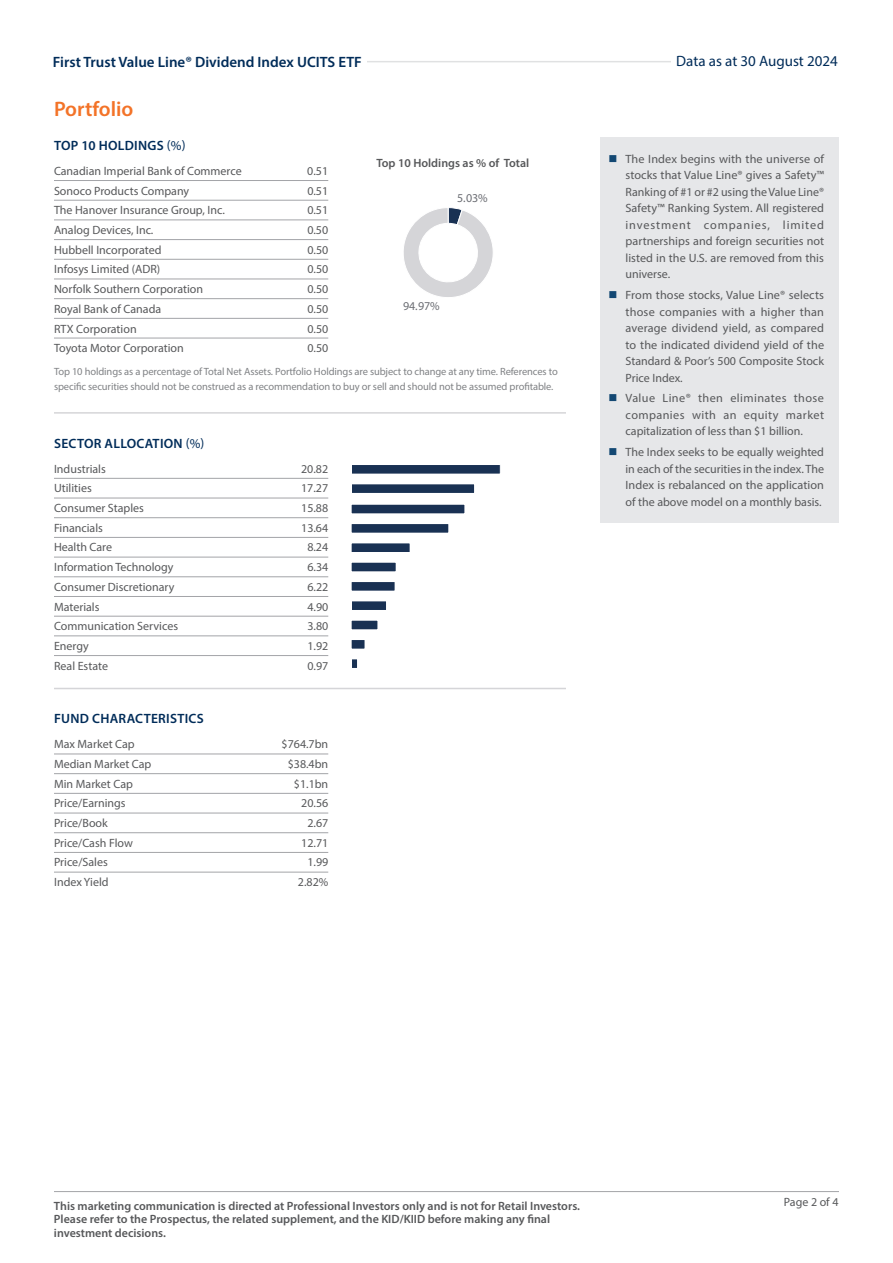
<style>
.page{position:relative;width:893px;height:1263px;background:#fff}
.page>*{position:absolute;margin:0;border:0;box-sizing:border-box;transform-origin:0 0}
.t1{font:600 21px "Myriad Pro";color:#f37328}
.t2{font:600 15px "Myriad Pro";color:#002c59}
.t3{font:15px "Myriad Pro";color:#002c59}
.t4{font:600 13.5px "Myriad Pro";letter-spacing:.02em;color:#002c59}
.t5{font:12px/16.5px "Myriad Pro";color:#57585a;text-align:justify}
.t6{font:600 12px/13.5px "Myriad Pro";color:#57585a}
.t7{font:12px "Myriad Pro";color:#6c6e74}
.t8{font:10.5px/15px "Myriad Pro";letter-spacing:-.01em;color:#808285}
.s1{color:#fff}
.s2{font-weight:600;color:#fff}
.s3{font-weight:400}
.s4{color:#134873}
</style>
<div class="page">
<hr style="left:54px;top:61px;width:782px;height:1px;background:#64686f">
<div style="left:53px;top:56px;width:314px;height:11px;background:#fff"></div>
<div style="left:672px;top:55px;width:166px;height:11px;background:#fff"></div>
<hr style="left:54px;top:1191px;width:785px;height:1px;background:#a3a4a8">
<hr style="left:54px;top:180px;width:274px;height:1px;background:#a3a4a8">
<hr style="left:54px;top:200px;width:274px;height:1px;background:#a3a4a8">
<hr style="left:54px;top:220px;width:274px;height:1px;background:#a3a4a8">
<hr style="left:54px;top:239px;width:274px;height:1px;background:#a3a4a8">
<hr style="left:54px;top:259px;width:274px;height:1px;background:#a3a4a8">
<hr style="left:54px;top:279px;width:274px;height:1px;background:#a3a4a8">
<hr style="left:54px;top:298px;width:274px;height:1px;background:#a3a4a8">
<hr style="left:54px;top:318px;width:274px;height:1px;background:#a3a4a8">
<hr style="left:54px;top:338px;width:274px;height:1px;background:#a3a4a8">
<hr style="left:54px;top:412px;width:512px;height:2px;background:#d5d5d8">
<hr style="left:54px;top:478px;width:274px;height:1px;background:#a3a4a8">
<hr style="left:54px;top:498px;width:274px;height:1px;background:#a3a4a8">
<hr style="left:54px;top:517px;width:274px;height:1px;background:#a3a4a8">
<hr style="left:54px;top:537px;width:274px;height:1px;background:#a3a4a8">
<hr style="left:54px;top:557px;width:274px;height:1px;background:#a3a4a8">
<hr style="left:54px;top:576px;width:274px;height:1px;background:#a3a4a8">
<hr style="left:54px;top:596px;width:274px;height:1px;background:#a3a4a8">
<hr style="left:54px;top:616px;width:274px;height:1px;background:#a3a4a8">
<hr style="left:54px;top:636px;width:274px;height:1px;background:#a3a4a8">
<hr style="left:54px;top:655px;width:274px;height:1px;background:#a3a4a8">
<hr style="left:54px;top:688px;width:512px;height:1px;background:#d5d5d8">
<hr style="left:54px;top:754px;width:274px;height:1px;background:#a3a4a8">
<hr style="left:54px;top:773px;width:274px;height:1px;background:#a3a4a8">
<hr style="left:54px;top:793px;width:274px;height:1px;background:#a3a4a8">
<hr style="left:54px;top:813px;width:274px;height:1px;background:#a3a4a8">
<hr style="left:54px;top:832px;width:274px;height:1px;background:#a3a4a8">
<hr style="left:54px;top:852px;width:274px;height:1px;background:#a3a4a8">
<hr style="left:54px;top:872px;width:274px;height:1px;background:#a3a4a8">
<svg style="left:403px;top:207px;width:90px;height:90px"></svg>
<svg style="left:352px;top:465px;width:149px;height:9px"></svg>
<svg style="left:352px;top:484px;width:123px;height:9px"></svg>
<svg style="left:352px;top:504px;width:113px;height:10px"></svg>
<svg style="left:352px;top:524px;width:97px;height:9px"></svg>
<svg style="left:352px;top:543px;width:58px;height:9px"></svg>
<svg style="left:352px;top:562px;width:44px;height:10px"></svg>
<svg style="left:352px;top:582px;width:43px;height:9px"></svg>
<svg style="left:352px;top:601px;width:34px;height:9px"></svg>
<svg style="left:352px;top:620px;width:26px;height:10px"></svg>
<svg style="left:352px;top:640px;width:13px;height:9px"></svg>
<svg style="left:352px;top:659px;width:5px;height:9px"></svg>
<div style="left:600px;top:137px;width:239px;height:386px;background:#e6e7e9"></div>
<p class="t2" style="left:53px;top:52px;width:315px">First Trust Value Line® Dividend Index UCITS ETF<span class="s1">-</span></p>
<p class="t3" style="left:672px;top:52px;width:168px"><span class="s2">-</span>Data as at 30 August 2024</p>
<h1 class="t1" style="left:54px;top:96px;width:81px">Portfolio</h1>
<p class="t4" style="left:54px;top:137px;width:133px">TOP 10 HOLDINGS <span class="s3">(%)</span></p>
<p class="t5" style="left:54px;top:163px;width:189px">Canadian Imperial Bank of Commerce</p>
<p class="t5" style="left:307px;top:163px;width:22px">0.51</p>
<p class="t5" style="left:54px;top:182px;width:137px">Sonoco Products Company</p>
<p class="t5" style="left:307px;top:182px;width:22px">0.51</p>
<p class="t5" style="left:54px;top:202px;width:172px">The Hanover Insurance Group, Inc.</p>
<p class="t5" style="left:307px;top:202px;width:22px">0.51</p>
<p class="t5" style="left:54px;top:222px;width:101px">Analog Devices, Inc.</p>
<p class="t5" style="left:307px;top:222px;width:22px">0.50</p>
<p class="t5" style="left:54px;top:241px;width:109px">Hubbell Incorporated</p>
<p class="t5" style="left:307px;top:241px;width:22px">0.50</p>
<p class="t5" style="left:54px;top:261px;width:108px">Infosys Limited (ADR)</p>
<p class="t5" style="left:307px;top:261px;width:22px">0.50</p>
<p class="t5" style="left:54px;top:281px;width:151px">Norfolk Southern Corporation</p>
<p class="t5" style="left:307px;top:281px;width:22px">0.50</p>
<p class="t5" style="left:54px;top:300px;width:109px">Royal Bank of Canada</p>
<p class="t5" style="left:307px;top:300px;width:22px">0.50</p>
<p class="t5" style="left:54px;top:320px;width:84px">RTX Corporation</p>
<p class="t5" style="left:307px;top:320px;width:22px">0.50</p>
<p class="t5" style="left:54px;top:340px;width:131px">Toyota Motor Corporation</p>
<p class="t5" style="left:307px;top:340px;width:22px">0.50</p>
<p class="t8" style="left:54px;top:363px;width:505px">Top 10 holdings as a percentage of Total Net Assets. Portfolio Holdings are subject to change at any time. References to specific securities should not be construed as a recommendation to buy or sell and should not be assumed profitable.</p>
<p class="t5" style="left:625px;top:150px;width:200px;text-indent:-17px"><span class="s4">■</span> The Index begins with the universe of stocks that Value Line® gives a Safety™ Ranking of #1 or #2 using the Value Line® Safety™ Ranking System. All registered investment companies, limited partnerships and foreign securities not listed in the U.S. are removed from this universe.</p>
<p class="t5" style="left:625px;top:287px;width:200px;text-indent:-17px"><span class="s4">■</span> From those stocks, Value Line® selects those companies with a higher than average dividend yield, as compared to the indicated dividend yield of the Standard &amp; Poor’s 500 Composite Stock Price Index.</p>
<p class="t5" style="left:625px;top:390px;width:200px;text-indent:-17px"><span class="s4">■</span> Value Line® then eliminates those companies with an equity market capitalization of less than $1 billion.</p>
<p class="t5" style="left:625px;top:444px;width:200px;text-indent:-17px"><span class="s4">■</span> The Index seeks to be equally weighted in each of the securities in the index. The Index is rebalanced on the application of the above model on a monthly basis.</p>
<p class="t6" style="left:376px;top:155px;width:154px">Top 10 Holdings as % of Total</p>
<p class="t7" style="left:457px;top:190px;width:32px">5.03%</p>
<p class="t7" style="left:403px;top:298px;width:38px">94.97%</p>
<p class="t4" style="left:54px;top:434px;width:152px">SECTOR ALLOCATION <span class="s3">(%)</span></p>
<p class="t5" style="left:54px;top:460px;width:53px">Industrials</p>
<p class="t5" style="left:301px;top:460px;width:29px">20.82</p>
<p class="t5" style="left:54px;top:480px;width:39px">Utilities</p>
<p class="t5" style="left:301px;top:480px;width:29px">17.27</p>
<p class="t5" style="left:54px;top:500px;width:91px">Consumer Staples</p>
<p class="t5" style="left:301px;top:500px;width:29px">15.88</p>
<p class="t5" style="left:54px;top:519px;width:50px">Financials</p>
<p class="t5" style="left:301px;top:519px;width:29px">13.64</p>
<p class="t5" style="left:54px;top:539px;width:60px">Health Care</p>
<p class="t5" style="left:307px;top:539px;width:22px">8.24</p>
<p class="t5" style="left:54px;top:559px;width:121px">Information Technology</p>
<p class="t5" style="left:307px;top:559px;width:22px">6.34</p>
<p class="t5" style="left:54px;top:578px;width:122px">Consumer Discretionary</p>
<p class="t5" style="left:307px;top:578px;width:22px">6.22</p>
<p class="t5" style="left:54px;top:598px;width:47px">Materials</p>
<p class="t5" style="left:307px;top:598px;width:22px">4.90</p>
<p class="t5" style="left:54px;top:618px;width:126px">Communication Services</p>
<p class="t5" style="left:307px;top:618px;width:22px">3.80</p>
<p class="t5" style="left:54px;top:637px;width:36px">Energy</p>
<p class="t5" style="left:307px;top:637px;width:22px">1.92</p>
<p class="t5" style="left:54px;top:657px;width:55px">Real Estate</p>
<p class="t5" style="left:307px;top:657px;width:22px">0.97</p>
<p class="t4" style="left:54px;top:710px;width:151px">FUND CHARACTERISTICS</p>
<p class="t5" style="left:54px;top:736px;width:82px">Max Market Cap</p>
<p class="t5" style="left:282px;top:736px;width:48px">$764.7bn</p>
<p class="t5" style="left:54px;top:755px;width:99px">Median Market Cap</p>
<p class="t5" style="left:288px;top:755px;width:42px">$38.4bn</p>
<p class="t5" style="left:54px;top:775px;width:80px">Min Market Cap</p>
<p class="t5" style="left:294px;top:775px;width:36px">$1.1bn</p>
<p class="t5" style="left:54px;top:795px;width:73px">Price/Earnings</p>
<p class="t5" style="left:301px;top:795px;width:29px">20.56</p>
<p class="t5" style="left:54px;top:814px;width:55px">Price/Book</p>
<p class="t5" style="left:307px;top:814px;width:22px">2.67</p>
<p class="t5" style="left:54px;top:834px;width:80px">Price/Cash Flow</p>
<p class="t5" style="left:301px;top:834px;width:29px">12.71</p>
<p class="t5" style="left:54px;top:854px;width:55px">Price/Sales</p>
<p class="t5" style="left:307px;top:854px;width:22px">1.99</p>
<p class="t5" style="left:54px;top:874px;width:56px">Index Yield</p>
<p class="t5" style="left:298px;top:874px;width:32px">2.82%</p>
<p class="t6" style="left:54px;top:1199px;width:528px">This marketing communication is directed at Professional Investors only and is not for Retail Investors.<br>Please refer to the Prospectus, the related supplement, and the KID/KIID before making any final investment decisions.</p>
<p class="t5" style="left:784px;top:1194px;width:56px">Page 2 of 4</p>
</div>
